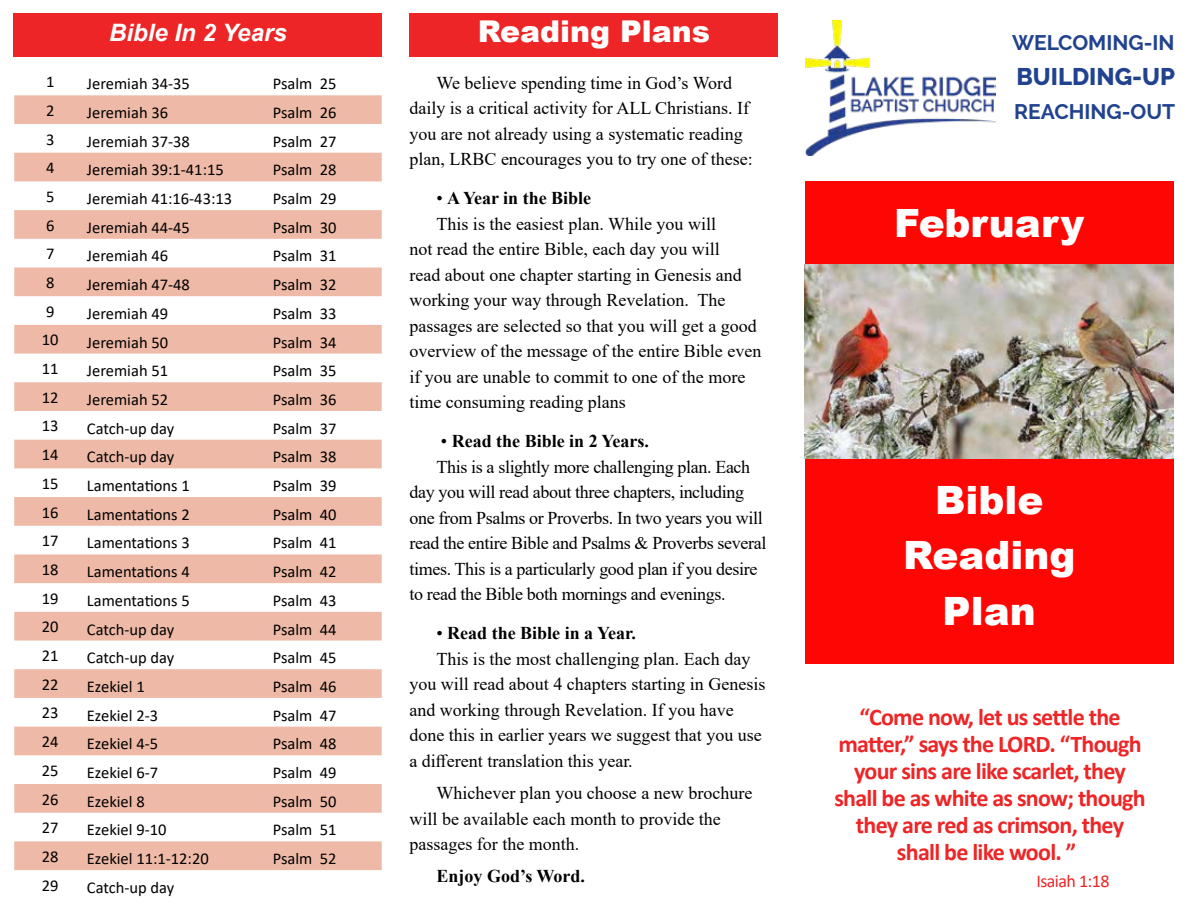
<style>
.page{position:relative;width:1188px;height:918px;background:#fff}
.page>*{position:absolute;margin:0;border:0;box-sizing:border-box;transform-origin:0 0}
.t1{font:900 39px/55.5px "Arial";color:#fff;text-align:center}
.t2{font:900 30px "Arial";color:#fff}
.t3{font:700 24px/27px "Calibri";letter-spacing:-.03em;color:#ee2526;text-align:center}
.t4{font:italic 700 24px "Arial";color:#fff}
.t5{font:800 24px "Raleway";color:#21428e}
.t6{font:700 21px "Raleway";color:#21428e}
.t7{font:18px/25.5px "Times New Roman";color:#000;text-align:center}
.t8{font:18px "Times New Roman";letter-spacing:-.02em;color:#000}
.t9{font:700 18px "Times New Roman";color:#000}
.t10{font:18px "Calibri";letter-spacing:-.03em;color:#ee2526}
.t11{font:16.5px "Calibri";color:#000}
.s1{font-weight:400}
</style>
<div class="page">
<div style="left:410px;top:14px;width:368px;height:43px;background:#ee2526"></div>
<div style="left:14px;top:14px;width:368px;height:43px;background:#ee2526"></div>
<svg style="left:14px;top:95px;width:368px;height:775px;fill:#efbeac"></svg>
<img style="left:806px;top:21px;width:189px;height:135px">
<div style="left:805px;top:181px;width:369px;height:483px;background:#fe0604"></div>
<img style="left:805px;top:265px;width:369px;height:194px">
<h3 class="t4" style="left:109px;top:16px;width:179px">Bible In 2 Years</h3>
<p class="t11" style="left:46px;top:70px;width:10px">1</p>
<p class="t11" style="left:87px;top:72px;width:104px">Jeremiah 34-35</p>
<p class="t11" style="left:273px;top:72px;width:65px">Psalm 25</p>
<p class="t11" style="left:46px;top:99px;width:10px">2</p>
<p class="t11" style="left:87px;top:101px;width:83px">Jeremiah 36</p>
<p class="t11" style="left:273px;top:101px;width:65px">Psalm 26</p>
<p class="t11" style="left:46px;top:128px;width:10px">3</p>
<p class="t11" style="left:87px;top:130px;width:104px">Jeremiah 37-38</p>
<p class="t11" style="left:273px;top:130px;width:65px">Psalm 27</p>
<p class="t11" style="left:46px;top:156px;width:10px">4</p>
<p class="t11" style="left:87px;top:158px;width:138px">Jeremiah 39:1-41:15</p>
<p class="t11" style="left:273px;top:158px;width:65px">Psalm 28</p>
<p class="t11" style="left:46px;top:185px;width:10px">5</p>
<p class="t11" style="left:87px;top:187px;width:147px">Jeremiah 41:16-43:13</p>
<p class="t11" style="left:273px;top:187px;width:65px">Psalm 29</p>
<p class="t11" style="left:46px;top:214px;width:10px">6</p>
<p class="t11" style="left:87px;top:216px;width:104px">Jeremiah 44-45</p>
<p class="t11" style="left:273px;top:216px;width:65px">Psalm 30</p>
<p class="t11" style="left:46px;top:242px;width:10px">7</p>
<p class="t11" style="left:87px;top:245px;width:83px">Jeremiah 46</p>
<p class="t11" style="left:273px;top:245px;width:65px">Psalm 31</p>
<p class="t11" style="left:46px;top:271px;width:10px">8</p>
<p class="t11" style="left:87px;top:273px;width:104px">Jeremiah 47-48</p>
<p class="t11" style="left:273px;top:273px;width:65px">Psalm 32</p>
<p class="t11" style="left:46px;top:300px;width:10px">9</p>
<p class="t11" style="left:87px;top:302px;width:83px">Jeremiah 49</p>
<p class="t11" style="left:273px;top:302px;width:65px">Psalm 33</p>
<p class="t11" style="left:42px;top:328px;width:18px">10</p>
<p class="t11" style="left:87px;top:331px;width:83px">Jeremiah 50</p>
<p class="t11" style="left:273px;top:331px;width:65px">Psalm 34</p>
<p class="t11" style="left:42px;top:357px;width:18px">11</p>
<p class="t11" style="left:87px;top:359px;width:83px">Jeremiah 51</p>
<p class="t11" style="left:273px;top:359px;width:65px">Psalm 35</p>
<p class="t11" style="left:42px;top:386px;width:18px">12</p>
<p class="t11" style="left:87px;top:388px;width:83px">Jeremiah 52</p>
<p class="t11" style="left:273px;top:388px;width:65px">Psalm 36</p>
<p class="t11" style="left:42px;top:415px;width:18px">13</p>
<p class="t11" style="left:87px;top:417px;width:89px">Catch-up day</p>
<p class="t11" style="left:273px;top:417px;width:65px">Psalm 37</p>
<p class="t11" style="left:42px;top:443px;width:18px">14</p>
<p class="t11" style="left:87px;top:445px;width:89px">Catch-up day</p>
<p class="t11" style="left:273px;top:445px;width:65px">Psalm 38</p>
<p class="t11" style="left:42px;top:472px;width:18px">15</p>
<p class="t11" style="left:87px;top:474px;width:104px">Lamentations 1</p>
<p class="t11" style="left:273px;top:474px;width:65px">Psalm 39</p>
<p class="t11" style="left:42px;top:501px;width:18px">16</p>
<p class="t11" style="left:87px;top:503px;width:104px">Lamentations 2</p>
<p class="t11" style="left:273px;top:503px;width:65px">Psalm 40</p>
<p class="t11" style="left:42px;top:529px;width:18px">17</p>
<p class="t11" style="left:87px;top:531px;width:104px">Lamentations 3</p>
<p class="t11" style="left:273px;top:531px;width:65px">Psalm 41</p>
<p class="t11" style="left:42px;top:558px;width:18px">18</p>
<p class="t11" style="left:87px;top:560px;width:104px">Lamentations 4</p>
<p class="t11" style="left:273px;top:560px;width:65px">Psalm 42</p>
<p class="t11" style="left:42px;top:587px;width:18px">19</p>
<p class="t11" style="left:87px;top:589px;width:104px">Lamentations 5</p>
<p class="t11" style="left:273px;top:589px;width:65px">Psalm 43</p>
<p class="t11" style="left:42px;top:615px;width:18px">20</p>
<p class="t11" style="left:87px;top:618px;width:89px">Catch-up day</p>
<p class="t11" style="left:273px;top:618px;width:65px">Psalm 44</p>
<p class="t11" style="left:42px;top:644px;width:18px">21</p>
<p class="t11" style="left:87px;top:646px;width:89px">Catch-up day</p>
<p class="t11" style="left:273px;top:646px;width:65px">Psalm 45</p>
<p class="t11" style="left:42px;top:673px;width:18px">22</p>
<p class="t11" style="left:87px;top:675px;width:59px">Ezekiel 1</p>
<p class="t11" style="left:273px;top:675px;width:65px">Psalm 46</p>
<p class="t11" style="left:42px;top:701px;width:18px">23</p>
<p class="t11" style="left:87px;top:704px;width:73px">Ezekiel 2-3</p>
<p class="t11" style="left:273px;top:704px;width:65px">Psalm 47</p>
<p class="t11" style="left:42px;top:730px;width:18px">24</p>
<p class="t11" style="left:87px;top:732px;width:73px">Ezekiel 4-5</p>
<p class="t11" style="left:273px;top:732px;width:65px">Psalm 48</p>
<p class="t11" style="left:42px;top:759px;width:18px">25</p>
<p class="t11" style="left:87px;top:761px;width:73px">Ezekiel 6-7</p>
<p class="t11" style="left:273px;top:761px;width:65px">Psalm 49</p>
<p class="t11" style="left:42px;top:788px;width:18px">26</p>
<p class="t11" style="left:87px;top:790px;width:59px">Ezekiel 8</p>
<p class="t11" style="left:273px;top:790px;width:65px">Psalm 50</p>
<p class="t11" style="left:42px;top:816px;width:18px">27</p>
<p class="t11" style="left:87px;top:818px;width:81px">Ezekiel 9-10</p>
<p class="t11" style="left:273px;top:818px;width:65px">Psalm 51</p>
<p class="t11" style="left:42px;top:845px;width:18px">28</p>
<p class="t11" style="left:87px;top:847px;width:123px">Ezekiel 11:1-12:20</p>
<p class="t11" style="left:273px;top:847px;width:65px">Psalm 52</p>
<p class="t11" style="left:42px;top:874px;width:18px">29</p>
<p class="t11" style="left:87px;top:876px;width:89px">Catch-up day</p>
<h2 class="t2" style="left:478px;top:9px;width:234px">Reading Plans</h2>
<p class="t7" style="left:409px;top:69px;width:345px">We believe spending time in God’s Word<br>daily is a critical activity for ALL Christians. If you are not already using a systematic reading plan, LRBC encourages you to try one of these:</p>
<p class="t9" style="left:436px;top:185px;width:156px"><span class="s1">•</span> A Year in the Bible</p>
<p class="t7" style="left:436px;top:210px;width:281px">This is the easiest plan. While you will</p>
<p class="t7" style="left:409px;top:236px;width:312px">not read the entire Bible, each day you will</p>
<p class="t7" style="left:409px;top:261px;width:334px">read about one chapter starting in Genesis and</p>
<p class="t7" style="left:409px;top:287px;width:318px">working your way through Revelation. The</p>
<p class="t7" style="left:409px;top:312px;width:349px">passages are selected so that you will get a good</p>
<p class="t7" style="left:409px;top:338px;width:353px">overview of the message of the entire Bible even</p>
<p class="t7" style="left:409px;top:363px;width:337px">if you are unable to commit to one of the more</p>
<p class="t7" style="left:409px;top:389px;width:218px">time consuming reading plans</p>
<p class="t9" style="left:441px;top:428px;width:210px"><span class="s1">•</span> Read the Bible in 2 Years.</p>
<p class="t8" style="left:436px;top:454px;width:315px">This is a slightly more challenging plan. Each</p>
<p class="t8" style="left:409px;top:480px;width:336px">day you will read about three chapters, including</p>
<p class="t8" style="left:409px;top:505px;width:355px">one from Psalms or Proverbs. In two years you will</p>
<p class="t8" style="left:409px;top:531px;width:358px">read the entire Bible and Psalms &amp; Proverbs several</p>
<p class="t8" style="left:409px;top:556px;width:349px">times. This is a particularly good plan if you desire</p>
<p class="t8" style="left:409px;top:582px;width:318px">to read the Bible both mornings and evenings.</p>
<p class="t9" style="left:436px;top:620px;width:201px"><span class="s1">•</span> Read the Bible in a Year.</p>
<p class="t7" style="left:436px;top:645px;width:315px">This is the most challenging plan. Each day</p>
<p class="t7" style="left:409px;top:671px;width:357px">you will read about 4 chapters starting in Genesis</p>
<p class="t7" style="left:409px;top:697px;width:326px">and working through Revelation. If you have</p>
<p class="t7" style="left:409px;top:722px;width:354px">done this in earlier years we suggest that you use</p>
<p class="t7" style="left:409px;top:748px;width:225px">a different translation this year.</p>
<p class="t7" style="left:409px;top:780px;width:344px;text-align:left;text-indent:27px">Whichever plan you choose a new brochure will be available each month to provide the passages for the month.</p>
<p class="t9" style="left:436px;top:863px;width:150px">Enjoy God’s Word.</p>
<p class="t6" style="left:1012px;top:31px;width:164px">WELCOMING-IN</p>
<h3 class="t5" style="left:1017px;top:63px;width:160px">BUILDING-UP</h3>
<p class="t6" style="left:1014px;top:100px;width:162px">REACHING-OUT</p>
<h1 class="t1" style="left:894px;top:194px;width:192px">February</h1>
<h1 class="t1" style="left:903px;top:471px;width:174px">Bible<br>Reading<br>Plan</h1>
<h3 class="t3" style="left:834px;top:703px;width:313px">“Come now, let us settle the matter,” says the LORD. “Though your sins are like scarlet, they shall be as white as snow; though they are red as crimson, they shall be like wool. ”</h3>
<p class="t10" style="left:1036px;top:868px;width:75px">Isaiah 1:18</p>
</div>
